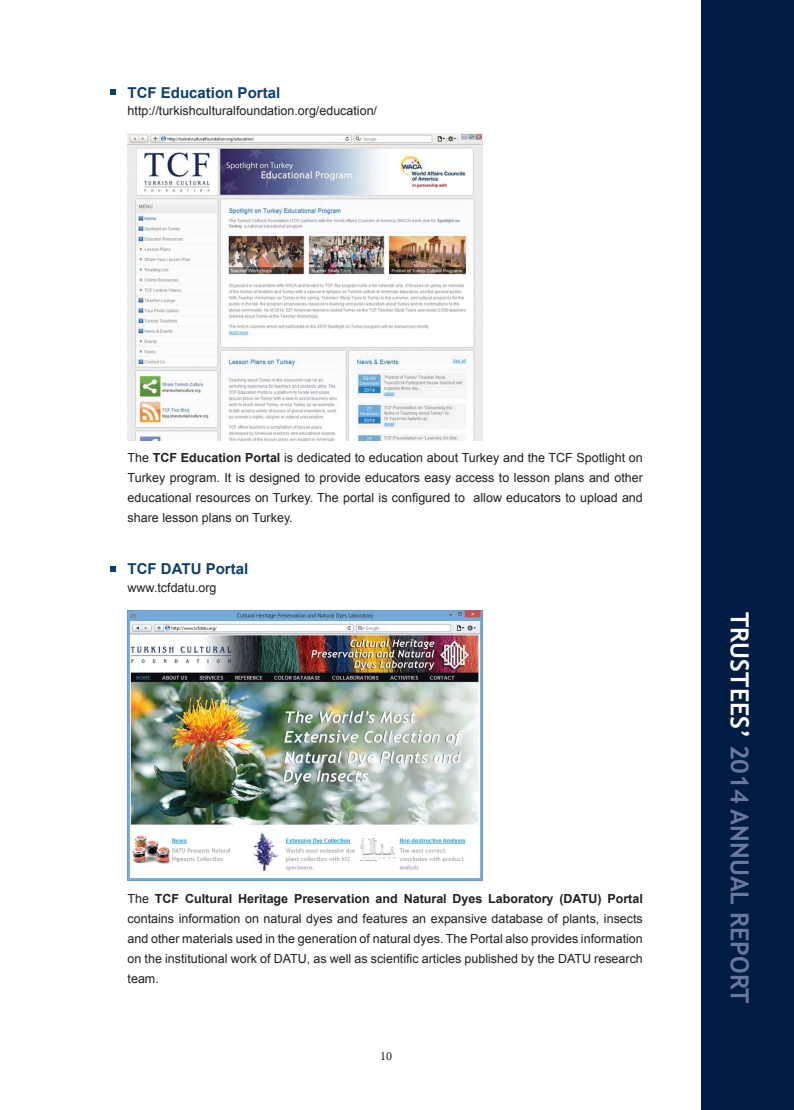
<style>
.page{position:relative;width:794px;height:1110px;background:#fff}
.page>*{position:absolute;margin:0;border:0;box-sizing:border-box;transform-origin:0 0}
.t1{font:700 25px "Trebuchet MS";color:#69779f}
.t2{font:700 15px "Arial";color:#0c3f6c}
.t3{font:12.5px/20px "Arial";color:#231f20;text-align:justify}
.t4{font:12.5px "Minion Pro";color:#231f20}
.s1{font-weight:700}
.s2{color:#fff}
</style>
<div class="page">
<svg style="left:110px;top:89px;width:6px;height:6px"></svg>
<img style="left:128px;top:133px;width:354px;height:307px">
<div style="left:702px;top:0;width:92px;height:1109px;background:#001c42"></div>
<svg style="left:110px;top:566px;width:6px;height:5px"></svg>
<img style="left:128px;top:610px;width:354px;height:270px">
<p class="t2" style="left:128px;top:82px;width:154px">TCF Education Portal</p>
<p class="t3" style="left:128px;top:101px;width:251px">http://turkishculturalfoundation.org/education/</p>
<p class="t3" style="left:128px;top:447px;width:517px">The <span class="s1">TCF Education Portal</span> is dedicated to education about Turkey and the TCF Spotlight on Turkey program. It is designed to provide educators easy access to lesson plans and other educational resources on Turkey. The portal is configured to allow educators to upload and share lesson plans on Turkey.</p>
<p class="t2" style="left:128px;top:558px;width:122px">TCF DATU Portal</p>
<p class="t3" style="left:128px;top:577px;width:90px">www.tcfdatu.org</p>
<p class="t3" style="left:128px;top:888px;width:517px">The <span class="s1">TCF Cultural Heritage Preservation and Natural Dyes Laboratory (DATU) Portal </span>contains information on natural dyes and features an expansive database of plants, insects and other materials used in the generation of natural dyes. The Portal also provides information on the institutional work of DATU, as well as scientific articles published by the DATU research team.</p>
<p class="t4" style="left:380px;top:1046px;width:13px">10</p>
<h1 class="t1" style="left:755px;top:611px;width:393px;rotate:90deg"><span class="s2">TRUSTEES’</span> 2014 ANNUAL REPORT</h1>
</div>
